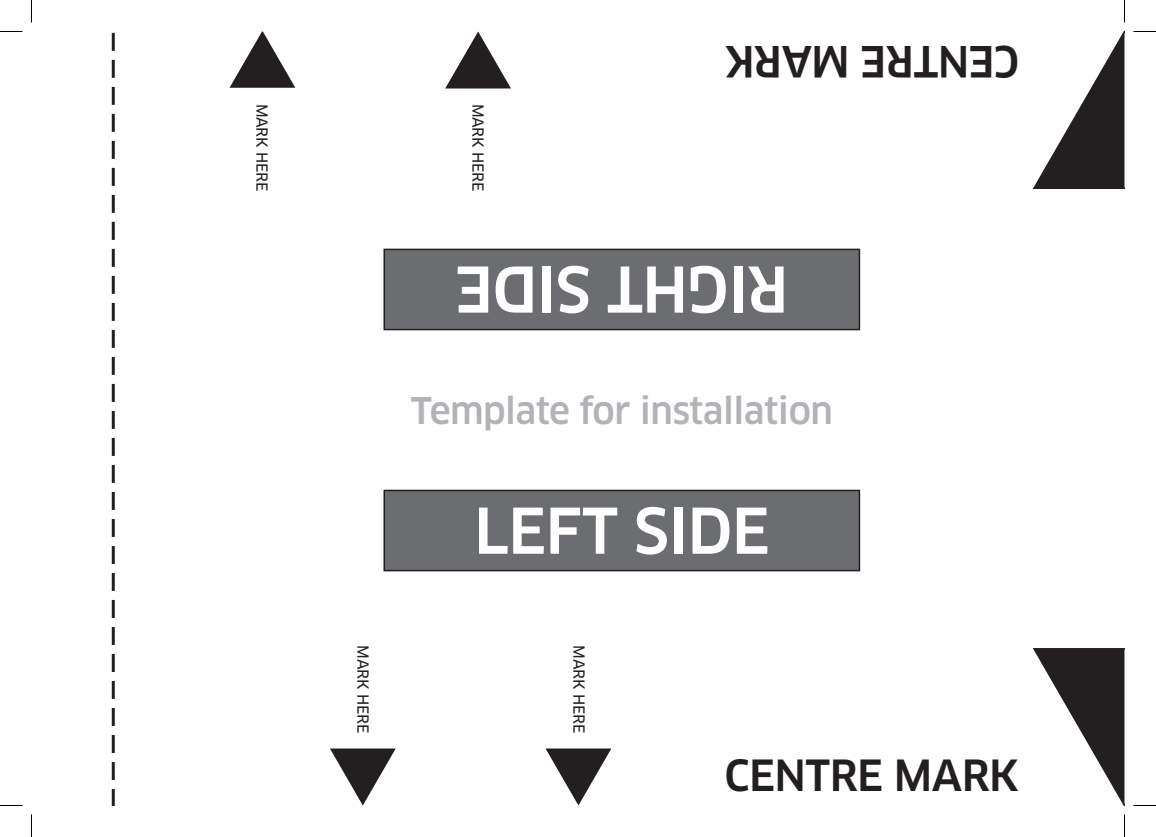
<style>
.page{position:relative;width:1156px;height:837px;background:#fff}
.page>*{position:absolute;margin:0;border:0;box-sizing:border-box;transform-origin:0 0}
.P_Circlenumber{font:500 61.5px "Samsung Clan Pro";letter-spacing:-.015em;color:#fff}
.P_Center{font:500 42px "Samsung Clan Pro";letter-spacing:-.015em;color:#231f20}
.P_Circlenumber-2{font:500 36px "Samsung Clan Pro";letter-spacing:-.015em;color:#b2b3b7}
.P_Center-2{font:15px "Samsung Clan Pro News";letter-spacing:-.015em;color:#231f20}
</style>
<div class="page">
<svg style="left:1032px;top:648px;width:92px;height:157px"></svg>
<svg style="left:1032px;top:32px;width:92px;height:157px"></svg>
<div style="left:384px;top:249px;width:475px;height:81px;background:#6c6d70"></div>
<div style="left:383px;top:249px;width:477px;height:81px;border:2px solid #231f20"></div>
<svg style="left:445px;top:32px;width:66px;height:56px"></svg>
<svg style="left:229px;top:32px;width:66px;height:56px"></svg>
<svg style="left:330px;top:748px;width:66px;height:57px"></svg>
<svg style="left:545px;top:748px;width:66px;height:57px"></svg>
<svg style="left:112px;top:32px;width:3px;height:773px"></svg>
<div style="left:384px;top:490px;width:475px;height:81px;background:#6c6d70"></div>
<div style="left:383px;top:490px;width:477px;height:81px;border:2px solid #231f20"></div>
<svg style="left:0;top:31px;width:22px;height:1px"></svg>
<svg style="left:1133px;top:31px;width:23px;height:1px"></svg>
<svg style="left:0;top:805px;width:22px;height:1px"></svg>
<svg style="left:1133px;top:805px;width:23px;height:1px"></svg>
<svg style="left:31px;top:0;width:1px;height:23px"></svg>
<svg style="left:31px;top:814px;width:1px;height:23px"></svg>
<svg style="left:1124px;top:0;width:1px;height:23px"></svg>
<svg style="left:1124px;top:814px;width:1px;height:23px"></svg>
<p class="P_Center-2" style="left:271px;top:104px;width:89px;rotate:90deg">MARK HERE</p>
<p class="P_Center-2" style="left:372px;top:645px;width:89px;rotate:90deg">MARK HERE</p>
<p class="P_Center-2" style="left:487px;top:104px;width:89px;rotate:90deg">MARK HERE</p>
<p class="P_Center" style="left:1019px;top:86px;width:296px;rotate:-180deg">CENTRE MARK</p>
<p class="P_Circlenumber" style="left:789px;top:325px;width:335px;rotate:-180deg">RIGHT SIDE</p>
<p class="P_Circlenumber-2" style="left:411px;top:389px;width:424px">Template for installation</p>
<p class="P_Circlenumber" style="left:474px;top:495px;width:297px">LEFT SIDE</p>
<p class="P_Center-2" style="left:588px;top:645px;width:89px;rotate:90deg">MARK HERE</p>
<p class="P_Center" style="left:724px;top:751px;width:296px">CENTRE MARK</p>
</div>
